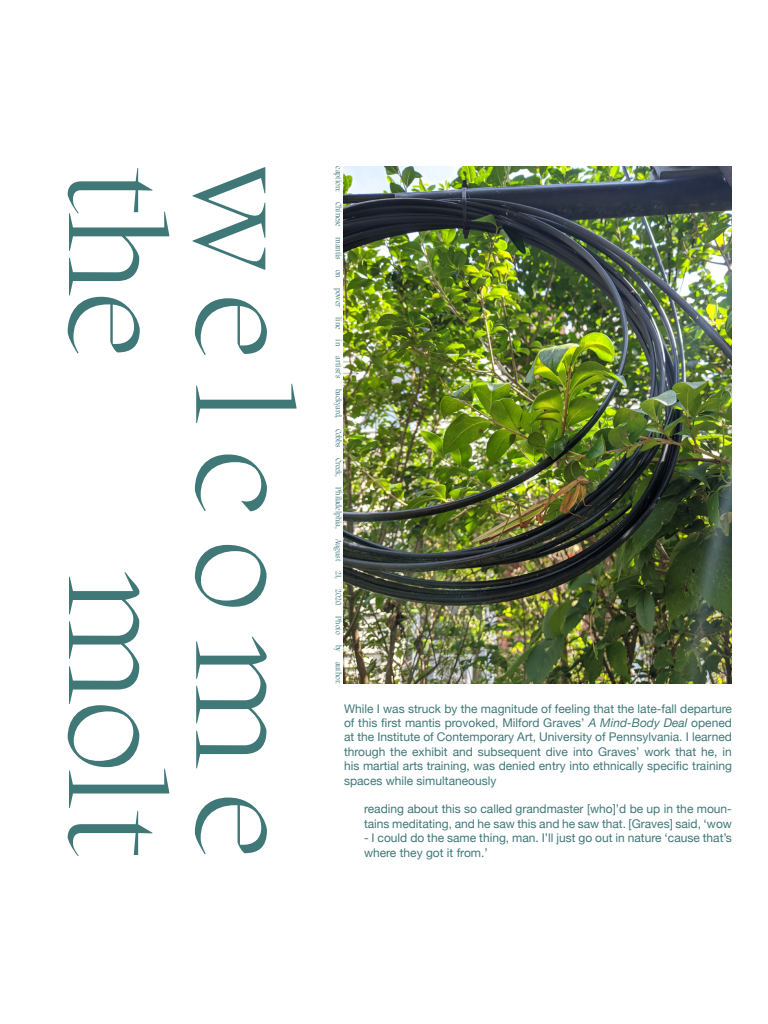
<style>
.page{position:relative;width:768px;height:1024px;background:#fff}
.page>*{position:absolute;margin:0;border:0;box-sizing:border-box;transform-origin:0 0}
.t1{font:200 132.5px "Migra";letter-spacing:.15em;color:#407878;scale:1.2 1}
.t2{font:12px/14.4px "Helvetica Neue";color:#407878}
.t3{font:8px "Migra";letter-spacing:-.005em;color:#407878}
.s1{font-style:italic}
</style>
<div class="page">
<img style="left:344px;top:166px;width:388px;height:518px">
<p class="t1" style="left:206px;top:166px;width:160px;rotate:90deg">the</p>
<p class="t1" style="left:206px;top:574px;width:238px;rotate:90deg">molt</p>
<p class="t1" style="left:334px;top:166px;width:578px;rotate:90deg">welcome</p>
<p class="t3" style="left:344px;top:166px;width:27px;rotate:90deg">caption:</p>
<p class="t3" style="left:344px;top:202px;width:26px;rotate:90deg">Chinese</p>
<p class="t3" style="left:344px;top:237px;width:24px;rotate:90deg">mantis</p>
<p class="t3" style="left:344px;top:270px;width:10px;rotate:90deg">on</p>
<p class="t3" style="left:344px;top:288px;width:43px;rotate:90deg">power line</p>
<p class="t3" style="left:344px;top:339px;width:8px;rotate:90deg">in</p>
<p class="t3" style="left:344px;top:356px;width:24px;rotate:90deg">artist’s</p>
<p class="t3" style="left:344px;top:389px;width:31px;rotate:90deg">backyard,</p>
<p class="t3" style="left:344px;top:429px;width:20px;rotate:90deg">Cobbs</p>
<p class="t3" style="left:344px;top:458px;width:21px;rotate:90deg">Creek,</p>
<p class="t3" style="left:344px;top:487px;width:43px;rotate:90deg">Philadelphia,</p>
<p class="t3" style="left:344px;top:539px;width:24px;rotate:90deg">August</p>
<p class="t3" style="left:344px;top:571px;width:9px;rotate:90deg">21,</p>
<p class="t3" style="left:344px;top:589px;width:18px;rotate:90deg">2020.</p>
<p class="t3" style="left:344px;top:616px;width:19px;rotate:90deg">Photo</p>
<p class="t3" style="left:344px;top:645px;width:9px;rotate:90deg">by</p>
<p class="t3" style="left:344px;top:662px;width:23px;rotate:90deg">author.</p>
<p class="t2" style="left:344px;top:702px;width:390px;text-align:justify">While I was struck by the magnitude of feeling that the late-fall departure of this first mantis provoked, Milford Graves’ <span class="s1">A Mind-Body Deal</span> opened at the Institute of Contemporary Art, University of Pennsylvania. I learned through the exhibit and subsequent dive into Graves’ work that he, in his martial arts training, was denied entry into ethnically specific training spaces while simultaneously</p>
<p class="t2" style="left:364px;top:803px;width:370px">reading about this so called grandmaster [who]’d be up in the moun&shy;tains meditating, and he saw this and he saw that. [Graves] said, ‘wow</p>
<p class="t2" style="left:364px;top:831px;width:369px">- I could do the same thing, man. I’ll just go out in nature ‘cause that’s where they got it from.’</p>
</div>
